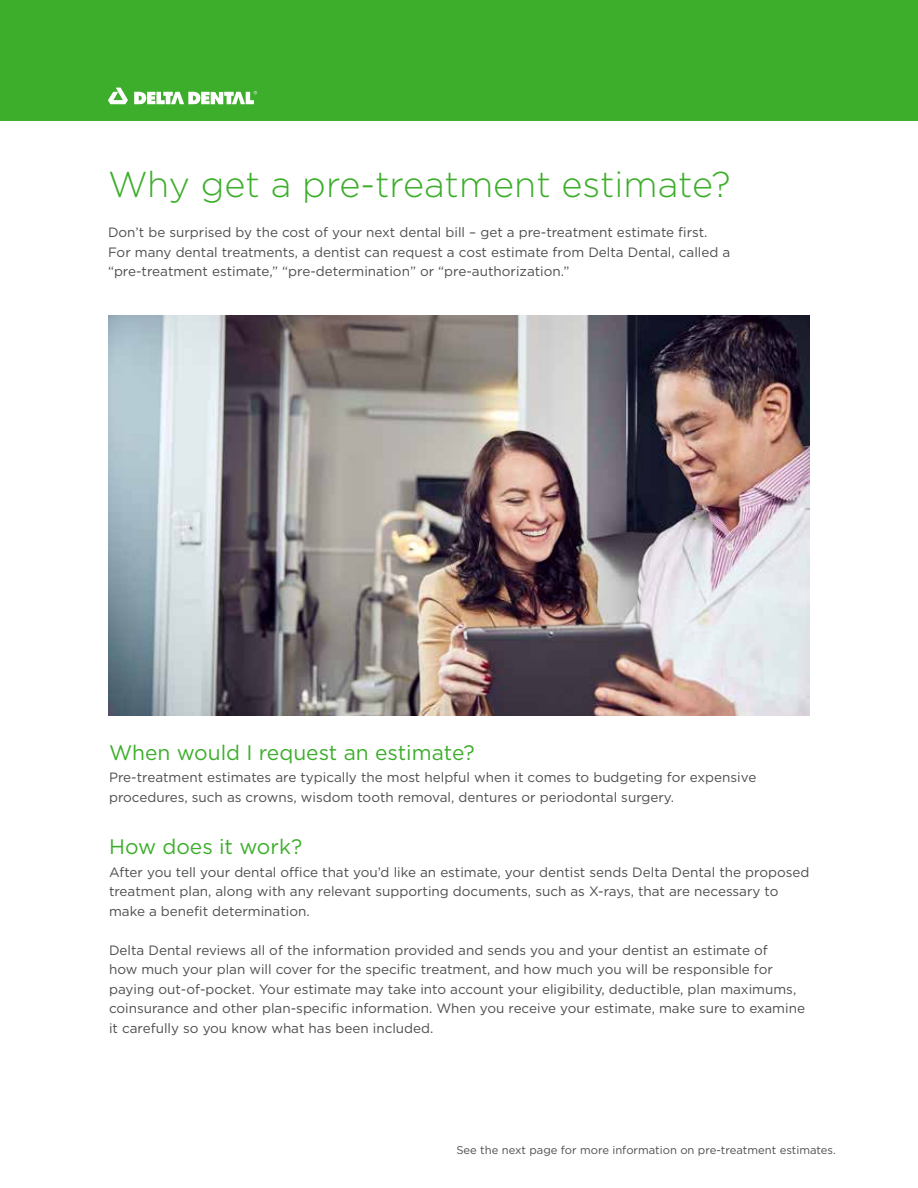
<style>
.page{position:relative;width:918px;height:1188px;background:#fff}
.page>*{position:absolute;margin:0;border:0;box-sizing:border-box;transform-origin:0 0}
.t1{font:300 36px "Gotham";color:#3dae2b}
.t2{font:21px "Gotham";color:#3dae2b}
.t3{font:13.5px/19.5px "Gotham";color:#4d4d4f}
.t4{font:11.25px "Gotham";color:#4d4d4f}
</style>
<div class="page">
<div style="left:0;top:0;width:918px;height:121px;background:#3dae2b"></div>
<img style="left:108px;top:315px;width:702px;height:401px">
<svg style="left:108px;top:88px;width:20px;height:16px"></svg>
<svg style="left:134px;top:91px;width:123px;height:13px"></svg>
<h1 class="t1" style="left:108px;top:162px;width:624px">Why get a pre-treatment estimate?</h1>
<p class="t3" style="left:108px;top:222px;width:624px">Don’t be surprised by the cost of your next dental bill – get a pre-treatment estimate first.<br>For many dental treatments, a dentist can request a cost estimate from Delta Dental, called a “pre-treatment estimate,” “pre-determination” or “pre-authorization.”</p>
<h2 class="t2" style="left:109px;top:739px;width:367px">When would I request an estimate?</h2>
<p class="t3" style="left:109px;top:768px;width:649px">Pre-treatment estimates are typically the most helpful when it comes to budgeting for expensive procedures, such as crowns, wisdom tooth removal, dentures or periodontal surgery.</p>
<h2 class="t2" style="left:109px;top:833px;width:195px">How does it work?</h2>
<p class="t3" style="left:109px;top:862px;width:702px">After you tell your dental office that you’d like an estimate, your dentist sends Delta Dental the proposed treatment plan, along with any relevant supporting documents, such as X-rays, that are necessary to make a benefit determination.</p>
<p class="t3" style="left:109px;top:940px;width:697px">Delta Dental reviews all of the information provided and sends you and your dentist an estimate of<br>how much your plan will cover for the specific treatment, and how much you will be responsible for paying out-of-pocket. Your estimate may take into account your eligibility, deductible, plan maximums, coinsurance and other plan-specific information. When you receive your estimate, make sure to examine it carefully so you know what has been included.</p>
<p class="t4" style="left:456px;top:1143px;width:381px">See the next page for more information on pre-treatment estimates.</p>
</div>
